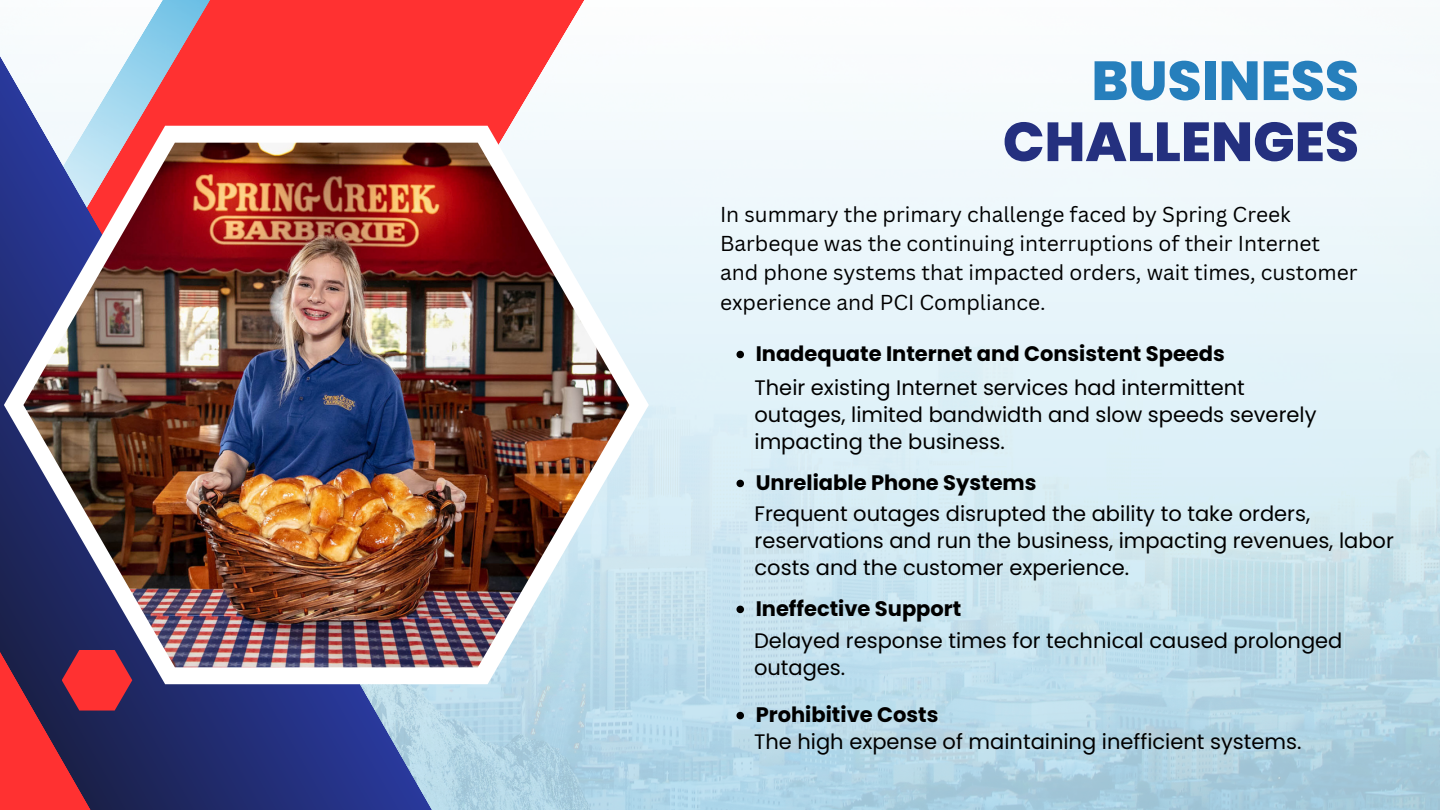
<style>
.page{position:relative;width:1440px;height:810px;background:#fff}
.page>*{position:absolute;margin:0;border:0;box-sizing:border-box;transform-origin:0 0}
.t1{font:800 55px "Poppins";color:#24307f}
.t2{font:800 55px "Poppins";color:#267fbc}
.t3{font:21px/27px "Poppins";color:#000}
.t4{font:21px/29.2px "Canva Sans";color:#000}
.t5{font:700 21px "Poppins";color:#000}
</style>
<div class="page">
<img style="left:605px;top:38px;width:835px;height:772px">
<svg style="left:139px;top:0;width:466px;height:810px"></svg>
<svg style="left:0;top:40px;width:496px;height:770px"></svg>
<svg style="left:4px;top:126px;width:645px;height:558px"></svg>
<img style="left:23px;top:143px;width:606px;height:524px">
<svg style="left:62px;top:650px;width:70px;height:61px"></svg>
<svg style="left:736px;top:351px;width:8px;height:7px"></svg>
<svg style="left:736px;top:480px;width:8px;height:7px"></svg>
<svg style="left:736px;top:606px;width:8px;height:7px"></svg>
<svg style="left:736px;top:712px;width:8px;height:7px"></svg>
<p class="t2" style="left:1091px;top:42px;width:269px">BUSINESS</p>
<p class="t1" style="left:1003px;top:103px;width:358px">CHALLENGES</p>
<p class="t4" style="left:720px;top:199px;width:639px">In summary the primary challenge faced by Spring Creek Barbeque was the continuing interruptions of their Internet and phone systems that impacted orders, wait times, customer experience and PCI Compliance.</p>
<p class="t5" style="left:756px;top:339px;width:471px">Inadequate Internet and Consistent Speeds</p>
<p class="t3" style="left:755px;top:374px;width:563px">Their existing Internet services had intermittent outages, limited bandwidth and slow speeds severely impacting the business.</p>
<p class="t5" style="left:756px;top:468px;width:282px">Unreliable Phone Systems</p>
<p class="t3" style="left:755px;top:500px;width:641px">Frequent outages disrupted the ability to take orders, reservations and run the business, impacting revenues, labor costs and the customer experience.</p>
<p class="t5" style="left:756px;top:594px;width:207px">Ineffective Support</p>
<p class="t3" style="left:754px;top:627px;width:590px">Delayed response times for technical caused prolonged outages.</p>
<p class="t5" style="left:756px;top:700px;width:184px">Prohibitive Costs</p>
<p class="t3" style="left:754px;top:728px;width:549px">The high expense of maintaining inefficient systems.</p>
</div>
